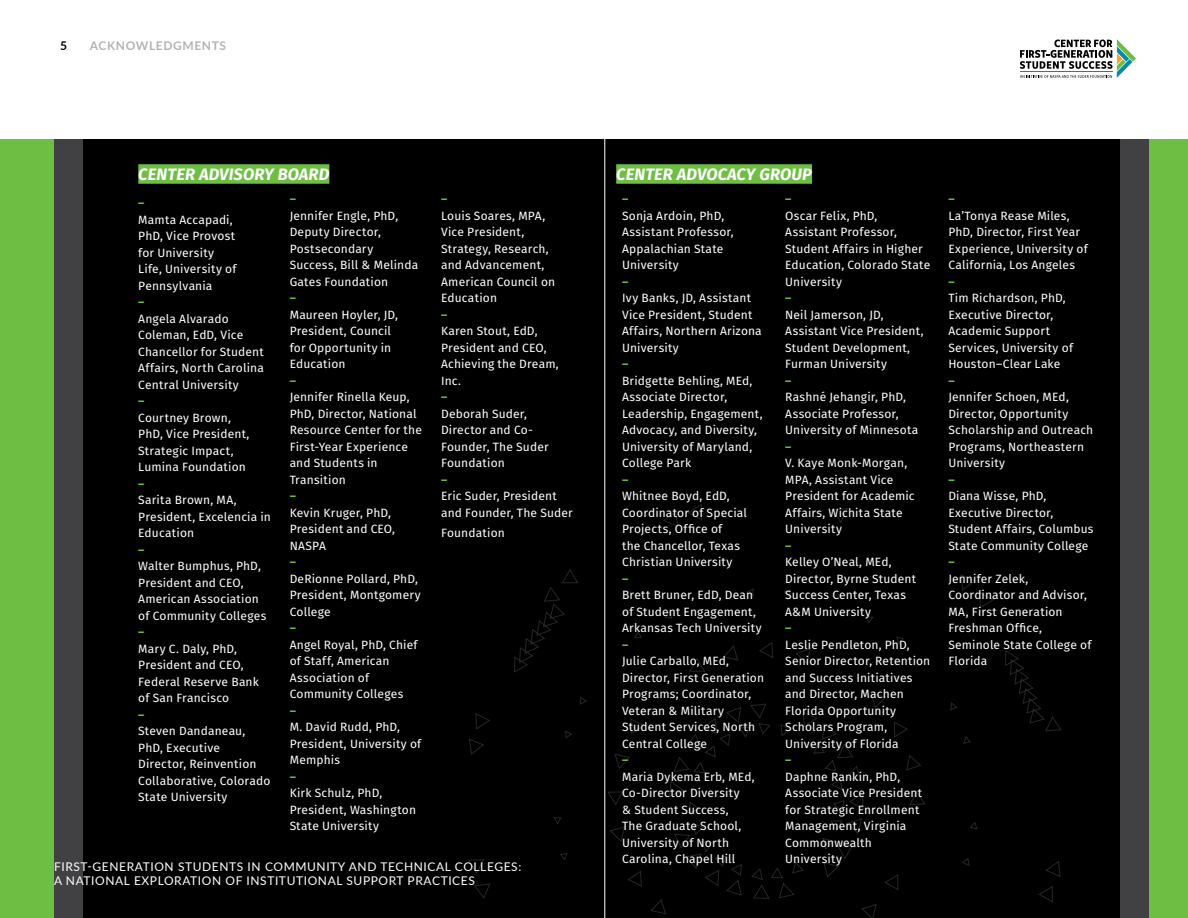
<style>
.page{position:relative;width:1188px;height:918px;background:#fff}
.page>*{position:absolute;margin:0;border:0;box-sizing:border-box;transform-origin:0 0}
.t1{font:italic 700 16.5px "Fira Sans";letter-spacing:.01em;color:#fff}
.t2{font:12px/16.5px "Fira Sans";letter-spacing:.015em;color:#fff}
.t3{font:12px/14.4px "Lato";letter-spacing:.05em;color:#fff}
.t4{font:700 12px "Fira Sans";color:#6fbe44}
.t5{font:700 12px "Lato";letter-spacing:.05em;color:#b1b4b6}
.t6{font:700 12px "Lato";color:#000}
</style>
<div class="page">
<div style="left:0;top:138px;width:1188px;height:780px;background:#6fbe44"></div>
<div style="left:1119px;top:138px;width:30px;height:780px;background:#414042"></div>
<div style="left:82px;top:138px;width:1037px;height:780px;background:#000"></div>
<svg style="left:468px;top:503px;width:594px;height:415px"></svg>
<div style="left:54px;top:138px;width:28px;height:780px;background:#414042"></div>
<hr style="left:604px;top:123px;width:1px;height:795px;background:#fff">
<div style="left:0;top:126px;width:1188px;height:13px;background:#fff"></div>
<svg style="left:1020px;top:39px;width:116px;height:39px"></svg>
<hr style="left:1020px;top:72px;width:93px;height:1px;background:#0a87ab">
<div style="left:616px;top:164px;width:196px;height:20px;background:#6fbe44"></div>
<div style="left:138px;top:164px;width:191px;height:20px;background:#6fbe44"></div>
<p class="t6" style="left:60px;top:36px;width:8px">5</p>
<p class="t5" style="left:90px;top:36px;width:138px">ACKNOWLEDGMENTS</p>
<h1 class="t1" style="left:138px;top:160px;width:193px">CENTER ADVISORY BOARD</h1>
<h1 class="t1" style="left:616px;top:160px;width:197px">CENTER ADVOCACY GROUP</h1>
<p class="t4" style="left:138px;top:193px;width:8px">―</p>
<p class="t2" style="left:138px;top:211px;width:100px">Mamta Accapadi,<br>PhD, Vice Provost for University<br>Life, University of<br>Pennsylvania</p>
<p class="t4" style="left:138px;top:292px;width:8px">―</p>
<p class="t2" style="left:138px;top:310px;width:127px">Angela Alvarado<br>Coleman, EdD, Vice<br>Chancellor for Student<br>Affairs, North Carolina<br>Central University</p>
<p class="t4" style="left:138px;top:391px;width:8px">―</p>
<p class="t2" style="left:138px;top:409px;width:113px">Courtney Brown,<br>PhD, Vice President,<br>Strategic Impact,<br>Lumina Foundation</p>
<p class="t4" style="left:138px;top:474px;width:8px">―</p>
<p class="t2" style="left:138px;top:492px;width:134px">Sarita Brown, MA,<br>President, Excelencia in<br>Education</p>
<p class="t4" style="left:138px;top:540px;width:8px">―</p>
<p class="t2" style="left:138px;top:558px;width:130px">Walter Bumphus, PhD,<br>President and CEO,<br>American Association of Community Colleges</p>
<p class="t4" style="left:138px;top:622px;width:8px">―</p>
<p class="t2" style="left:138px;top:640px;width:122px">Mary C. Daly, PhD,<br>President and CEO,<br>Federal Reserve Bank of San Francisco</p>
<p class="t4" style="left:138px;top:705px;width:8px">―</p>
<p class="t2" style="left:138px;top:723px;width:134px">Steven Dandaneau,<br>PhD, Executive<br>Director, Reinvention<br>Collaborative, Colorado<br>State University</p>
<p class="t4" style="left:290px;top:189px;width:8px">―</p>
<p class="t2" style="left:290px;top:207px;width:130px">Jennifer Engle, PhD,<br>Deputy Director,<br>Postsecondary<br>Success, Bill &amp; Melinda<br>Gates Foundation</p>
<p class="t4" style="left:290px;top:288px;width:8px">―</p>
<p class="t2" style="left:290px;top:306px;width:110px">Maureen Hoyler, JD,<br>President, Council for Opportunity in<br>Education</p>
<p class="t4" style="left:290px;top:370px;width:8px">―</p>
<p class="t2" style="left:290px;top:389px;width:134px">Jennifer Rinella Keup,<br>PhD, Director, National<br>Resource Center for the<br>First-Year Experience and Students in<br>Transition</p>
<p class="t4" style="left:290px;top:486px;width:8px">―</p>
<p class="t2" style="left:290px;top:504px;width:107px">Kevin Kruger, PhD,<br>President and CEO,<br>NASPA</p>
<p class="t4" style="left:290px;top:552px;width:8px">―</p>
<p class="t2" style="left:290px;top:570px;width:133px">DeRionne Pollard, PhD,<br>President, Montgomery<br>College</p>
<p class="t4" style="left:290px;top:618px;width:8px">―</p>
<p class="t2" style="left:290px;top:636px;width:129px">Angel Royal, PhD, Chief of Staff, American<br>Association of<br>Community Colleges</p>
<p class="t4" style="left:290px;top:700px;width:8px">―</p>
<p class="t2" style="left:290px;top:719px;width:133px">M. David Rudd, PhD,<br>President, University of<br>Memphis</p>
<p class="t4" style="left:290px;top:766px;width:8px">―</p>
<p class="t2" style="left:290px;top:785px;width:128px">Kirk Schulz, PhD,<br>President, Washington<br>State University</p>
<p class="t4" style="left:441px;top:189px;width:8px">―</p>
<p class="t2" style="left:441px;top:207px;width:116px">Louis Soares, MPA,<br>Vice President,<br>Strategy, Research, and Advancement,<br>American Council on<br>Education</p>
<p class="t4" style="left:441px;top:304px;width:8px">―</p>
<p class="t2" style="left:441px;top:323px;width:119px">Karen Stout, EdD,<br>President and CEO,<br>Achieving the Dream,<br>Inc.</p>
<p class="t4" style="left:441px;top:387px;width:8px">―</p>
<p class="t2" style="left:441px;top:405px;width:109px">Deborah Suder,<br>Director and Co-<br>Founder, The Suder<br>Foundation</p>
<p class="t4" style="left:441px;top:469px;width:8px">―</p>
<p class="t2" style="left:441px;top:488px;width:133px">Eric Suder, President and Founder, The Suder</p>
<p class="t2" style="left:441px;top:524px;width:65px">Foundation</p>
<p class="t4" style="left:622px;top:189px;width:8px">―</p>
<p class="t2" style="left:622px;top:207px;width:113px">Sonja Ardoin, PhD,<br>Assistant Professor,<br>Appalachian State<br>University</p>
<p class="t4" style="left:622px;top:271px;width:8px">―</p>
<p class="t2" style="left:622px;top:290px;width:141px">Ivy Banks, JD, Assistant<br>Vice President, Student<br>Affairs, Northern Arizona<br>University</p>
<p class="t4" style="left:622px;top:354px;width:8px">―</p>
<p class="t2" style="left:622px;top:372px;width:142px">Bridgette Behling, MEd,<br>Associate Director,<br>Leadership, Engagement,<br>Advocacy, and Diversity,<br>University of Maryland,<br>College Park</p>
<p class="t4" style="left:622px;top:469px;width:8px">―</p>
<p class="t2" style="left:622px;top:488px;width:126px">Whitnee Boyd, EdD,<br>Coordinator of Special<br>Projects, Office of<br>the Chancellor, Texas<br>Christian University</p>
<p class="t4" style="left:622px;top:568px;width:8px">―</p>
<p class="t2" style="left:622px;top:587px;width:141px">Brett Bruner, EdD, Dean of Student Engagement,<br>Arkansas Tech University</p>
<p class="t4" style="left:622px;top:634px;width:8px">―</p>
<p class="t2" style="left:622px;top:653px;width:144px">Julie Carballo, MEd,<br>Director, First Generation<br>Programs; Coordinator,<br>Veteran &amp; Military<br>Student Services, North<br>Central College</p>
<p class="t4" style="left:622px;top:750px;width:8px">―</p>
<p class="t2" style="left:622px;top:768px;width:134px">Maria Dykema Erb, MEd,<br>Co-Director Diversity<br>&amp; Student Success,<br>The Graduate School,<br>University of North<br>Carolina, Chapel Hill</p>
<p class="t4" style="left:785px;top:189px;width:8px">―</p>
<p class="t2" style="left:785px;top:207px;width:147px">Oscar Felix, PhD,<br>Assistant Professor,<br>Student Affairs in Higher<br>Education, Colorado State<br>University</p>
<p class="t4" style="left:785px;top:288px;width:8px">―</p>
<p class="t2" style="left:785px;top:306px;width:140px">Neil Jamerson, JD,<br>Assistant Vice President,<br>Student Development,<br>Furman University</p>
<p class="t4" style="left:785px;top:370px;width:8px">―</p>
<p class="t2" style="left:785px;top:389px;width:135px">Rashné Jehangir, PhD,<br>Associate Professor,<br>University of Minnesota</p>
<p class="t4" style="left:785px;top:436px;width:8px">―</p>
<p class="t2" style="left:785px;top:455px;width:131px">V. Kaye Monk-Morgan,<br>MPA, Assistant Vice<br>President for Academic<br>Affairs, Wichita State<br>University</p>
<p class="t4" style="left:785px;top:535px;width:8px">―</p>
<p class="t2" style="left:785px;top:554px;width:132px">Kelley O’Neal, MEd,<br>Director, Byrne Student<br>Success Center, Texas<br>A&amp;M University</p>
<p class="t4" style="left:785px;top:618px;width:8px">―</p>
<p class="t2" style="left:785px;top:636px;width:147px">Leslie Pendleton, PhD,<br>Senior Director, Retention and Success Initiatives and Director, Machen<br>Florida Opportunity<br>Scholars Program,<br>University of Florida</p>
<p class="t4" style="left:785px;top:750px;width:8px">―</p>
<p class="t2" style="left:785px;top:768px;width:138px">Daphne Rankin, PhD,<br>Associate Vice President for Strategic Enrollment<br>Management, Virginia<br>Commonwealth<br>University</p>
<p class="t3" style="left:54px;top:859px;width:469px">FIRST-GENERATION STUDENTS IN COMMUNITY AND TECHNICAL COLLEGES:<br>A NATIONAL EXPLORATION OF INSTITUTIONAL SUPPORT PRACTICES</p>
<p class="t4" style="left:948px;top:189px;width:8px">―</p>
<p class="t2" style="left:948px;top:207px;width:141px">La’Tonya Rease Miles,<br>PhD, Director, First Year<br>Experience, University of<br>California, Los Angeles</p>
<p class="t4" style="left:948px;top:271px;width:8px">―</p>
<p class="t2" style="left:948px;top:290px;width:126px">Tim Richardson, PhD,<br>Executive Director,<br>Academic Support<br>Services, University of<br>Houston–Clear Lake</p>
<p class="t4" style="left:948px;top:370px;width:8px">―</p>
<p class="t2" style="left:948px;top:389px;width:146px">Jennifer Schoen, MEd,<br>Director, Opportunity<br>Scholarship and Outreach<br>Programs, Northeastern<br>University</p>
<p class="t4" style="left:948px;top:469px;width:8px">―</p>
<p class="t2" style="left:948px;top:488px;width:147px">Diana Wisse, PhD,<br>Executive Director,<br>Student Affairs, Columbus<br>State Community College</p>
<p class="t4" style="left:948px;top:552px;width:8px">―</p>
<p class="t2" style="left:948px;top:570px;width:145px">Jennifer Zelek,<br>Coordinator and Advisor,<br>MA, First Generation<br>Freshman Office,<br>Seminole State College of<br>Florida</p>
</div>
